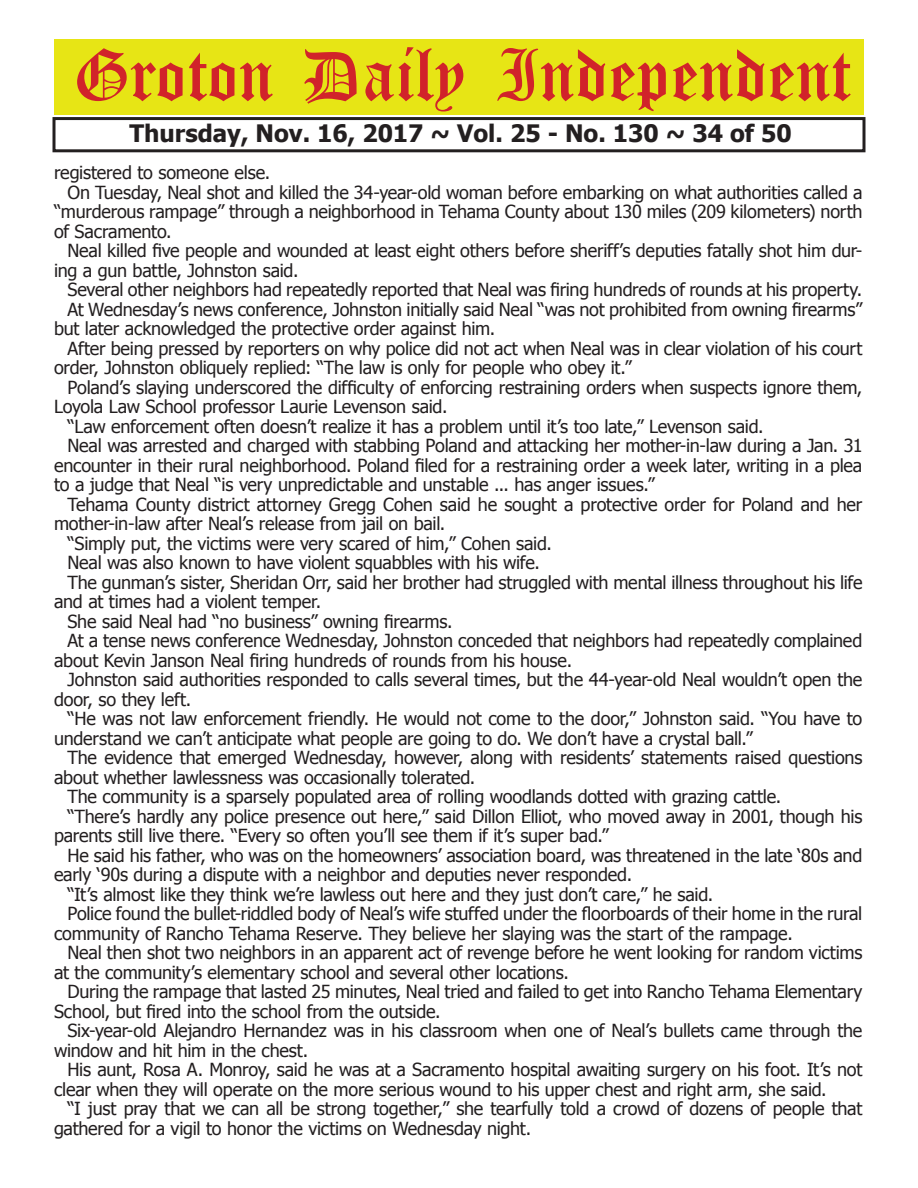
<style>
.page{position:relative;width:918px;height:1188px;background:#fff}
.page>*{position:absolute;margin:0;border:0;box-sizing:border-box;transform-origin:0 0}
.t1{font:54px "Old English Five";color:#d1232a}
.t2{font:700 24px "Tahoma";color:#231f20}
.t3{font:18px "Tahoma";letter-spacing:-.01em;color:#231f20}
</style>
<div class="page">
<div style="left:52px;top:117px;width:814px;height:35px;border:3px solid #231f20"></div>
<div style="left:54px;top:40px;width:810px;height:75px;background:#e7e515"></div>
<h1 class="t1" style="left:73px;top:50px;width:779px">Groton Daily Independent</h1>
<h2 class="t2" style="left:130px;top:116px;width:664px">Thursday, Nov. 16, 2017 ~ Vol. 25 - No. 130 ~ 34 of 50</h2>
<p class="t3" style="left:54px;top:161px;width:218px">registered to someone else.</p>
<p class="t3" style="left:68px;top:180px;width:797px">On Tuesday, Neal shot and killed the 34-year-old woman before embarking on what authorities called a</p>
<p class="t3" style="left:54px;top:200px;width:810px">“murderous rampage” through a neighborhood in Tehama County about 130 miles (209 kilometers) north</p>
<p class="t3" style="left:54px;top:219px;width:119px">of Sacramento.</p>
<p class="t3" style="left:68px;top:239px;width:796px">Neal killed five people and wounded at least eight others before sheriff’s deputies fatally shot him dur-</p>
<p class="t3" style="left:54px;top:258px;width:246px">ing a gun battle, Johnston said.</p>
<p class="t3" style="left:68px;top:278px;width:796px">Several other neighbors had repeatedly reported that Neal was firing hundreds of rounds at his property.</p>
<p class="t3" style="left:68px;top:297px;width:796px">At Wednesday’s news conference, Johnston initially said Neal “was not prohibited from owning firearms”</p>
<p class="t3" style="left:54px;top:317px;width:443px">but later acknowledged the protective order against him.</p>
<p class="t3" style="left:68px;top:336px;width:796px">After being pressed by reporters on why police did not act when Neal was in clear violation of his court</p>
<p class="t3" style="left:54px;top:356px;width:579px">order, Johnston obliquely replied: “The law is only for people who obey it.”</p>
<p class="t3" style="left:68px;top:375px;width:796px">Poland’s slaying underscored the difficulty of enforcing restraining orders when suspects ignore them,</p>
<p class="t3" style="left:54px;top:395px;width:395px">Loyola Law School professor Laurie Levenson said.</p>
<p class="t3" style="left:68px;top:414px;width:698px">“Law enforcement often doesn’t realize it has a problem until it’s too late,” Levenson said.</p>
<p class="t3" style="left:68px;top:434px;width:797px">Neal was arrested and charged with stabbing Poland and attacking her mother-in-law during a Jan. 31</p>
<p class="t3" style="left:54px;top:453px;width:810px">encounter in their rural neighborhood. Poland filed for a restraining order a week later, writing in a plea</p>
<p class="t3" style="left:54px;top:473px;width:602px">to a judge that Neal “is very unpredictable and unstable ... has anger issues.”</p>
<p class="t3" style="left:68px;top:492px;width:796px">Tehama County district attorney Gregg Cohen said he sought a protective order for Poland and her</p>
<p class="t3" style="left:54px;top:512px;width:393px">mother-in-law after Neal’s release from jail on bail.</p>
<p class="t3" style="left:68px;top:531px;width:486px">“Simply put, the victims were very scared of him,” Cohen said.</p>
<p class="t3" style="left:68px;top:551px;width:474px">Neal was also known to have violent squabbles with his wife.</p>
<p class="t3" style="left:68px;top:570px;width:796px">The gunman’s sister, Sheridan Orr, said her brother had struggled with mental illness throughout his life</p>
<p class="t3" style="left:54px;top:590px;width:269px">and at times had a violent temper.</p>
<p class="t3" style="left:68px;top:609px;width:387px">She said Neal had “no business” owning firearms.</p>
<p class="t3" style="left:68px;top:629px;width:796px">At a tense news conference Wednesday, Johnston conceded that neighbors had repeatedly complained</p>
<p class="t3" style="left:54px;top:648px;width:520px">about Kevin Janson Neal firing hundreds of rounds from his house.</p>
<p class="t3" style="left:68px;top:668px;width:796px">Johnston said authorities responded to calls several times, but the 44-year-old Neal wouldn’t open the</p>
<p class="t3" style="left:54px;top:687px;width:139px">door, so they left.</p>
<p class="t3" style="left:68px;top:707px;width:796px">“He was not law enforcement friendly. He would not come to the door,” Johnston said. “You have to</p>
<p class="t3" style="left:54px;top:726px;width:700px">understand we can’t anticipate what people are going to do. We don’t have a crystal ball.”</p>
<p class="t3" style="left:68px;top:746px;width:796px">The evidence that emerged Wednesday, however, along with residents’ statements raised questions</p>
<p class="t3" style="left:54px;top:765px;width:423px">about whether lawlessness was occasionally tolerated.</p>
<p class="t3" style="left:68px;top:784px;width:715px">The community is a sparsely populated area of rolling woodlands dotted with grazing cattle.</p>
<p class="t3" style="left:68px;top:804px;width:796px">“There’s hardly any police presence out here,” said Dillon Elliot, who moved away in 2001, though his</p>
<p class="t3" style="left:54px;top:823px;width:556px">parents still live there. “Every so often you’ll see them if it’s super bad.”</p>
<p class="t3" style="left:68px;top:843px;width:796px">He said his father, who was on the homeowners’ association board, was threatened in the late ‘80s and</p>
<p class="t3" style="left:54px;top:862px;width:580px">early ‘90s during a dispute with a neighbor and deputies never responded.</p>
<p class="t3" style="left:68px;top:882px;width:647px">“It’s almost like they think we’re lawless out here and they just don’t care,” he said.</p>
<p class="t3" style="left:68px;top:901px;width:796px">Police found the bullet-riddled body of Neal’s wife stuffed under the floorboards of their home in the rural</p>
<p class="t3" style="left:54px;top:921px;width:740px">community of Rancho Tehama Reserve. They believe her slaying was the start of the rampage.</p>
<p class="t3" style="left:68px;top:940px;width:796px">Neal then shot two neighbors in an apparent act of revenge before he went looking for random victims</p>
<p class="t3" style="left:54px;top:960px;width:516px">at the community’s elementary school and several other locations.</p>
<p class="t3" style="left:68px;top:979px;width:796px">During the rampage that lasted 25 minutes, Neal tried and failed to get into Rancho Tehama Elementary</p>
<p class="t3" style="left:54px;top:999px;width:388px">School, but fired into the school from the outside.</p>
<p class="t3" style="left:68px;top:1018px;width:796px">Six-year-old Alejandro Hernandez was in his classroom when one of Neal’s bullets came through the</p>
<p class="t3" style="left:54px;top:1038px;width:256px">window and hit him in the chest.</p>
<p class="t3" style="left:68px;top:1057px;width:796px">His aunt, Rosa A. Monroy, said he was at a Sacramento hospital awaiting surgery on his foot. It’s not</p>
<p class="t3" style="left:54px;top:1077px;width:774px">clear when they will operate on the more serious wound to his upper chest and right arm, she said.</p>
<p class="t3" style="left:68px;top:1096px;width:796px">“I just pray that we can all be strong together,” she tearfully told a crowd of dozens of people that</p>
<p class="t3" style="left:54px;top:1116px;width:479px">gathered for a vigil to honor the victims on Wednesday night.</p>
</div>
